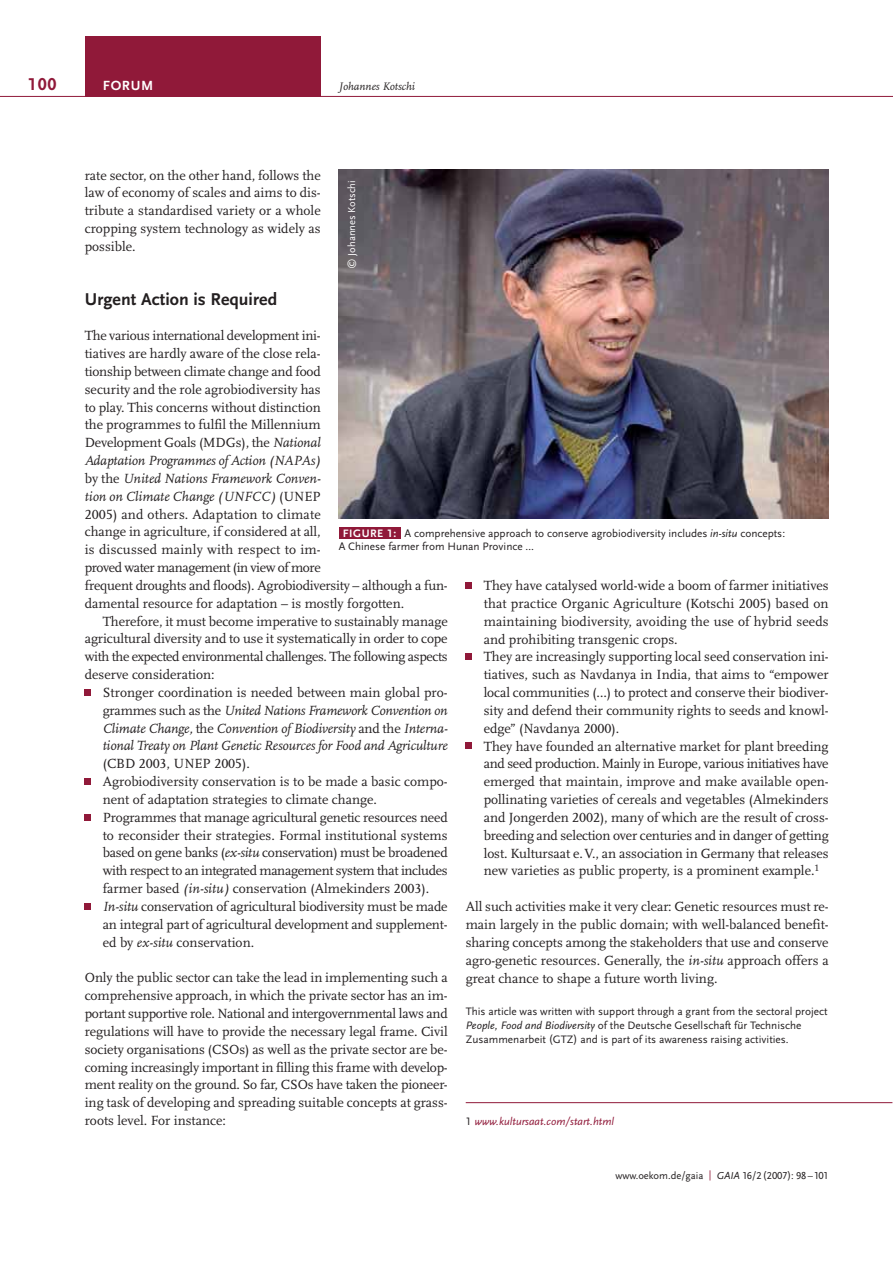
<style>
.page{position:relative;width:893px;height:1263px;background:#fff}
.page>*{position:absolute;margin:0;border:0;box-sizing:border-box;transform-origin:0 0}
.t1{font:700 17.85px "Scala Sans LF";letter-spacing:.005em;color:#231f20}
.t2{font:700 17.85px "Scala Sans LF";color:#901939}
.t3{font:13.8px/17.9px "Scala LF";color:#231f20;text-align:justify}
.t4{font:italic 13.8px/17.9px "Scala LF";letter-spacing:-.01em;color:#231f20;text-align:justify}
.t5{font:700 13.8px "Scala Sans LF";letter-spacing:.05em;color:#fff}
.t6{font:11.25px/14.2px "Scala Sans LF";color:#231f20}
.t7{font:italic 11.25px "Scala Sans LF";color:#901939}
.t8{font:italic 11.25px "Scala LF";color:#231f20}
.t9{font:700 11.25px "Scala Sans LF";letter-spacing:.05em;color:#fff}
.t10{font:10.5px "Scala Sans LF";color:#231f20}
.t11{font:10.5px "Scala Sans LF";color:#fff}
.s1{font-style:italic}
.s2{font-style:normal}
.s3{font-style:normal;color:#231f20}
.s4{color:#901939}
</style>
<div class="page">
<hr style="left:0;top:96px;width:893px;height:1px;background:#901939">
<div style="left:85px;top:36px;width:236px;height:60px;background:#901939"></div>
<div style="left:85px;top:903px;width:6px;height:7px;background:#901939"></div>
<svg style="left:85px;top:814px;width:6px;height:6px"></svg>
<div style="left:85px;top:778px;width:6px;height:7px;background:#901939"></div>
<div style="left:85px;top:689px;width:6px;height:7px;background:#901939"></div>
<svg style="left:466px;top:743px;width:6px;height:6px"></svg>
<svg style="left:466px;top:654px;width:6px;height:6px"></svg>
<div style="left:466px;top:582px;width:6px;height:7px;background:#901939"></div>
<hr style="left:466px;top:1102px;width:426px;height:1px;background:#901939">
<img style="left:339px;top:169px;width:490px;height:350px">
<div style="left:339px;top:527px;width:61px;height:12px;background:#901939"></div>
<p class="t2" style="left:28px;top:78px;width:30px">100</p>
<p class="t5" style="left:103px;top:81px;width:52px">FORUM</p>
<p class="t8" style="left:339px;top:82px;width:78px">Johannes Kotschi</p>
<p class="t3" style="left:85px;top:167px;width:237px">rate sector, on the other hand, follows the law of economy of scales and aims to dis&shy;tribute a standardised variety or a whole cropping system technology as widely as possible.</p>
<p class="t1" style="left:85px;top:292px;width:194px">Urgent Action is Required</p>
<p class="t3" style="left:85px;top:328px;width:364px;text-align:left">The various international development ini-<br>tiatives are hardly aware of the close rela-<br>tionship between climate change and food<br>security and the role agrobiodiversity has<br>to play. This concerns without distinction<br>the programmes to fulfil the Millennium<br>Development Goals (MDGs), the <span class="s1">National<br>Adaptation Programmes of Action (NAPAs)<br></span>by the <span class="s1">United Nations Framework Conven-<br>tion on Climate Change (UNFCC)</span> (UNEP<br>2005) and others. Adaptation to climate<br>change in agriculture, if considered at all,<br>is discussed mainly with respect to im-<br>proved water management (in view of more<br>frequent droughts and floods). Agrobiodiversity – although a fun&shy;damental resource for adaptation – is mostly forgotten.</p>
<p class="t3" style="left:85px;top:613px;width:364px;text-indent:18px">Therefore, it must become imperative to sustainably manage agricultural diversity and to use it systematically in order to cope with the expected environmental challenges. The following aspects deserve consideration:</p>
<p class="t4" style="left:103px;top:684px;width:346px"><span class="s2">Stronger coordination is needed between main global pro&shy;grammes such as the</span> United Nations Framework Convention on Climate Change, <span class="s2">the</span> Convention of Biodiversity <span class="s2">and the</span> Interna&shy;tional Treaty on Plant Genetic Resources for Food and Agriculture</p>
<p class="t3" style="left:103px;top:756px;width:346px;text-align:left">(CBD 2003, UNEP 2005).<br>Agrobiodiversity conservation is to be made a basic compo&shy;nent of adaptation strategies to climate change.<br>Programmes that manage agricultural genetic resources need to reconsider their strategies. Formal institutional systems based on gene banks (<span class="s1">ex-situ</span> conservation) must be broadened with respect to an integrated management system that includes farmer based <span class="s1">(in-situ)</span> conservation (Almekinders 2003).<br><span class="s1">In-situ</span> conservation of agricultural biodiversity must be made an integral part of agricultural development and supplement&shy;ed by <span class="s1">ex-situ</span> conservation.</p>
<p class="t3" style="left:85px;top:970px;width:364px">Only the public sector can take the lead in implementing such a comprehensive approach, in which the private sector has an im&shy;portant supportive role. National and intergovernmental laws and regulations will have to provide the necessary legal frame. Civil society organisations (CSOs) as well as the private sector are be&shy;coming increasingly important in filling this frame with develop&shy;ment reality on the ground. So far, CSOs have taken the pioneer&shy;ing task of developing and spreading suitable concepts at grass&shy;roots level. For instance:</p>
<p class="t11" style="left:348px;top:269px;width:90px;rotate:-90deg">© Johannes Kotschi</p>
<p class="t6" style="left:339px;top:527px;width:448px;line-height:13.4px;text-indent:66px">A comprehensive approach to conserve agrobiodiversity includes <span class="s1">in-situ</span> concepts:<br>A Chinese farmer from Hunan Province …</p>
<p class="t9" style="left:343px;top:529px;width:55px">FIGURE 1:</p>
<p class="t3" style="left:484px;top:577px;width:346px;text-align:left">They have catalysed world-wide a boom of farmer initiatives that practice Organic Agriculture (Kotschi 2005) based on maintaining biodiversity, avoiding the use of hybrid seeds and prohibiting transgenic crops.<br>They are increasingly supporting local seed conservation ini&shy;tiatives, such as Navdanya in India, that aims to “empower local communities (…) to protect and conserve their biodiver&shy;sity and defend their community rights to seeds and knowl&shy;edge” (Navdanya 2000).<br>They have founded an alternative market for plant breeding and seed production. Mainly in Europe, various initiatives have emerged that maintain, improve and make available open&shy;pollinating varieties of cereals and vegetables (Almekinders and Jongerden 2002), many of which are the result of cross&shy;breeding and selection over centuries and in danger of getting lost. Kultursaat e.V., an association in Germany that releases new varieties as public property, is a prominent example.<sup>1</sup></p>
<p class="t3" style="left:466px;top:899px;width:364px">All such activities make it very clear: Genetic resources must re&shy;main largely in the public domain; with well-balanced benefit&shy;sharing concepts among the stakeholders that use and conserve agro-genetic resources. Generally, the <span class="s1">in-situ</span> approach offers a great chance to shape a future worth living.</p>
<p class="t6" style="left:466px;top:1005px;width:363px">This article was written with support through a grant from the sectoral project<br><span class="s1">People, Food and Biodiversity</span> of the Deutsche Gesellschaft für Technische<br>Zusammenarbeit (GTZ) and is part of its awareness raising activities.</p>
<p class="t7" style="left:466px;top:1117px;width:150px"><span class="s3">1</span> www.kultursaat.com/start.html</p>
<p class="t10" style="left:615px;top:1171px;width:215px">www.oekom.de/gaia <span class="s4">|</span> <span class="s1">GAIA</span> 16/2(2007): 98 –101</p>
</div>
